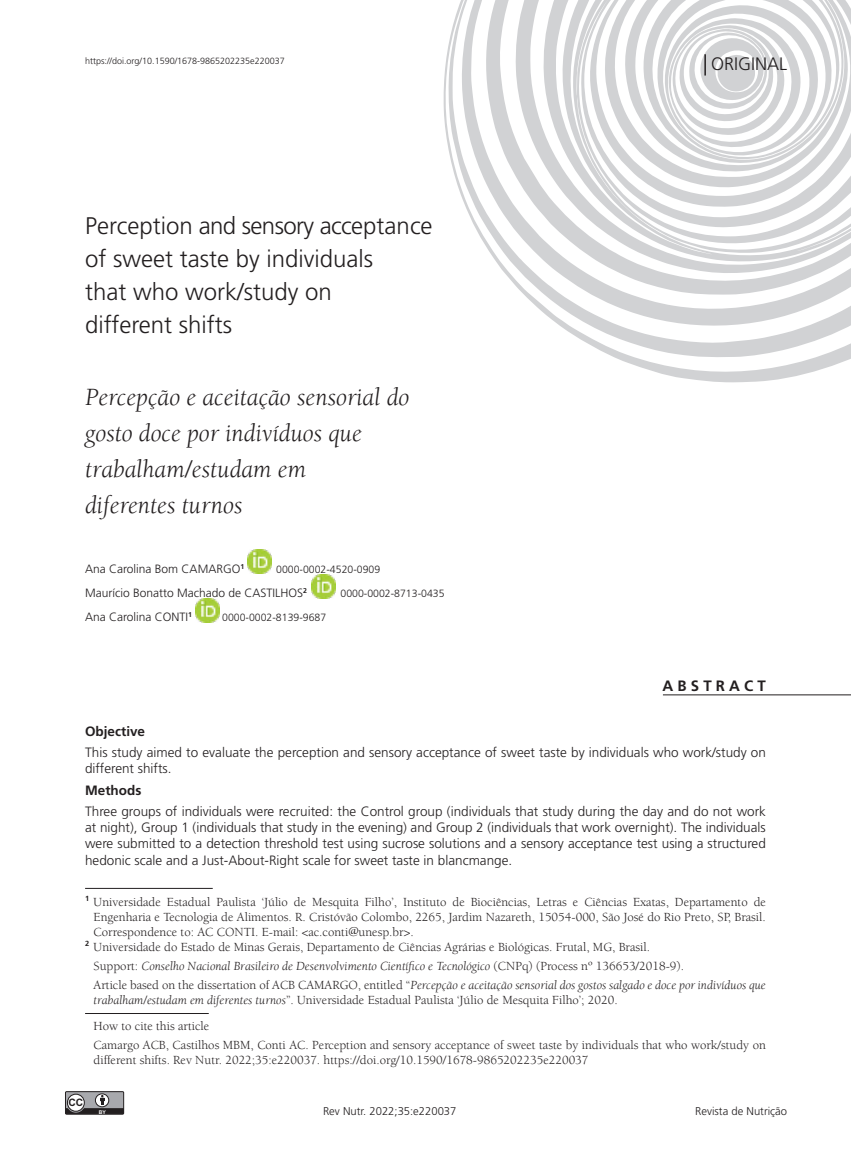
<style>
.page{position:relative;width:851px;height:1149px;background:#fff}
.page>*{position:absolute;margin:0;border:0;box-sizing:border-box;transform-origin:0 0}
.T1A{font:italic 25.5px "Berkeley";color:#231f20}
.T1{font:300 24px "Frutiger";color:#231f20}
.t1{font:300 18px "Frutiger";color:#231f20}
.R1{font:700 15px "Frutiger";color:#231f20}
.R2{font:300 13.5px/16px "Frutiger";color:#231f20}
.R2-2{font:700 13.5px "Frutiger";color:#231f20}
.NOTAS{font:12.75px/15px "Berkeley";color:#231f20}
.NOTAS-2{font:italic 12.75px "Berkeley";color:#231f20}
.T2{font:300 12px "Frutiger";color:#231f20}
.t2{font:300 11.25px "Frutiger";color:#231f20}
.T2-2{font:300 10.5px "Frutiger";color:#231f20}
.t3{font:700 10.2px "Arial";color:#231f20}
.t4{font:300 9px "Frutiger";color:#231f20}
.t5{font:700 5.1px "Arial";color:#fff}
.s1{font-style:normal}
.s2{font-style:italic}
</style>
<div class="page">
<svg style="left:443px;top:1px;width:407px;height:382px"></svg>
<svg style="left:553px;top:1px;width:297px;height:253px;fill:#d1d2d4"></svg>
<svg style="left:576px;top:1px;width:274px;height:250px;fill:#d6d7d9"></svg>
<svg style="left:578px;top:1px;width:272px;height:235px"></svg>
<hr style="left:662px;top:694px;width:188px;height:1px;background:#231f20">
<svg style="left:65px;top:1091px;width:59px;height:22px"></svg>
<div style="left:65px;top:1090px;width:59px;height:24px;border:1px solid #231f20"></div>
<div style="left:66px;top:1092px;width:19px;height:20px;background:#a8a9ad;border-radius:50%"></div>
<div style="left:67px;top:1093px;width:18px;height:18px;border:1px solid #231f20;border-radius:50%"></div>
<div style="left:95px;top:1093px;width:14px;height:13px;border:1px solid #231f20;border-radius:50%"></div>
<svg style="left:65px;top:1094px;width:59px;height:20px"></svg>
<hr style="left:85px;top:1012px;width:124px;height:1px;background:#231f20">
<hr style="left:85px;top:887px;width:128px;height:1px;background:#231f20">
<svg style="left:633px;top:1px;width:214px;height:169px"></svg>
<img style="left:247px;top:549px;width:24px;height:24px">
<img style="left:311px;top:574px;width:24px;height:24px">
<img style="left:196px;top:598px;width:24px;height:24px">
<p class="t4" style="left:85px;top:56px;width:201px">https://doi.org/10.1590/1678-9865202235e220037</p>
<p class="T1" style="left:85px;top:211px;width:349px">Perception and sensory acceptance</p>
<p class="T1" style="left:85px;top:244px;width:290px">of sweet taste by individuals</p>
<p class="T1" style="left:85px;top:277px;width:248px">that who work/study on</p>
<p class="T1" style="left:85px;top:310px;width:149px">different shifts</p>
<p class="T1A" style="left:85px;top:383px;width:326px">Percepção e aceitação sensorial do</p>
<p class="T1A" style="left:85px;top:419px;width:278px">gosto doce por indivíduos que</p>
<p class="T1A" style="left:85px;top:455px;width:222px">trabalham/estudam em</p>
<p class="T1A" style="left:85px;top:491px;width:159px">diferentes turnos</p>
<p class="T2" style="left:85px;top:561px;width:161px">Ana Carolina Bom CAMARGO<sup>1</sup></p>
<p class="T2-2" style="left:276px;top:563px;width:105px">0000-0002-4520-0909</p>
<p class="T2" style="left:85px;top:585px;width:223px">Maurício Bonatto Machado de CASTILHOS<sup>2</sup></p>
<p class="T2-2" style="left:340px;top:587px;width:105px">0000-0002-8713-0435</p>
<p class="T2" style="left:85px;top:609px;width:109px">Ana Carolina CONTI<sup>1</sup></p>
<p class="T2-2" style="left:222px;top:611px;width:105px">0000-0002-8139-9687</p>
<p class="t1" style="left:711px;top:53px;width:77px">ORIGINAL</p>
<p class="R1" style="left:662px;top:676px;width:105px">A B S T R A C T</p>
<p class="R2-2" style="left:85px;top:722px;width:62px">Objective</p>
<p class="R2" style="left:85px;top:744px;width:682px">This study aimed to evaluate the perception and sensory acceptance of sweet taste by individuals who work/study on different shifts.</p>
<p class="R2-2" style="left:85px;top:781px;width:58px">Methods</p>
<p class="R2" style="left:85px;top:803px;width:682px;text-align:justify">Three groups of individuals were recruited: the Control group (individuals that study during the day and do not work at night), Group 1 (individuals that study in the evening) and Group 2 (individuals that work overnight). The individuals were submitted to a detection threshold test using sucrose solutions and a sensory acceptance test using a structured hedonic scale and a Just-About-Right scale for sweet taste in blancmange.</p>
<p class="NOTAS" style="left:94px;top:894px;width:673px;text-align:justify;text-indent:-9px"><sup>1</sup> Universidade Estadual Paulista ‘Júlio de Mesquita Filho’, Instituto de Biociências, Letras e Ciências Exatas, Departamento de Engenharia e Tecnologia de Alimentos. R. Cristóvão Colombo, 2265, Jardim Nazareth, 15054-000, São José do Rio Preto, SP, Brasil.<br>Correspondence to: AC CONTI. E-mail: &lt;ac.conti@unesp.br&gt;.</p>
<p class="NOTAS" style="left:85px;top:939px;width:566px"><sup>2</sup> Universidade do Estado de Minas Gerais, Departamento de Ciências Agrárias e Biológicas. Frutal, MG, Brasil.</p>
<p class="NOTAS-2" style="left:94px;top:959px;width:592px"><span class="s1">Support:</span> Conselho Nacional Brasileiro de Desenvolvimento Científico e Tecnológico <span class="s1">(CNPq) (Process nº 136653/2018-9).</span></p>
<p class="NOTAS" style="left:94px;top:977px;width:673px">Article based on the dissertation of ACB CAMARGO, entitled “<span class="s2">Percepção e aceitação sensorial dos gostos salgado e doce por indivíduos que trabalham/estudam em diferentes turnos</span>”. Universidade Estadual Paulista ‘Júlio de Mesquita Filho’; 2020.</p>
<p class="NOTAS" style="left:94px;top:1018px;width:117px">How to cite this article</p>
<p class="NOTAS" style="left:94px;top:1037px;width:673px">Camargo ACB, Castilhos MBM, Conti AC. Perception and sensory acceptance of sweet taste by individuals that who work/study on different shifts. Rev Nutr. 2022;35:e220037. https://doi.org/10.1590/1678-9865202235e220037</p>
<p class="t3" style="left:68px;top:1096px;width:16px">CC</p>
<p class="t5" style="left:99px;top:1108px;width:9px">BY</p>
<p class="t2" style="left:323px;top:1104px;width:135px">Rev Nutr. 2022;35:e220037</p>
<p class="t2" style="left:695px;top:1104px;width:93px">Revista de Nutrição</p>
</div>
